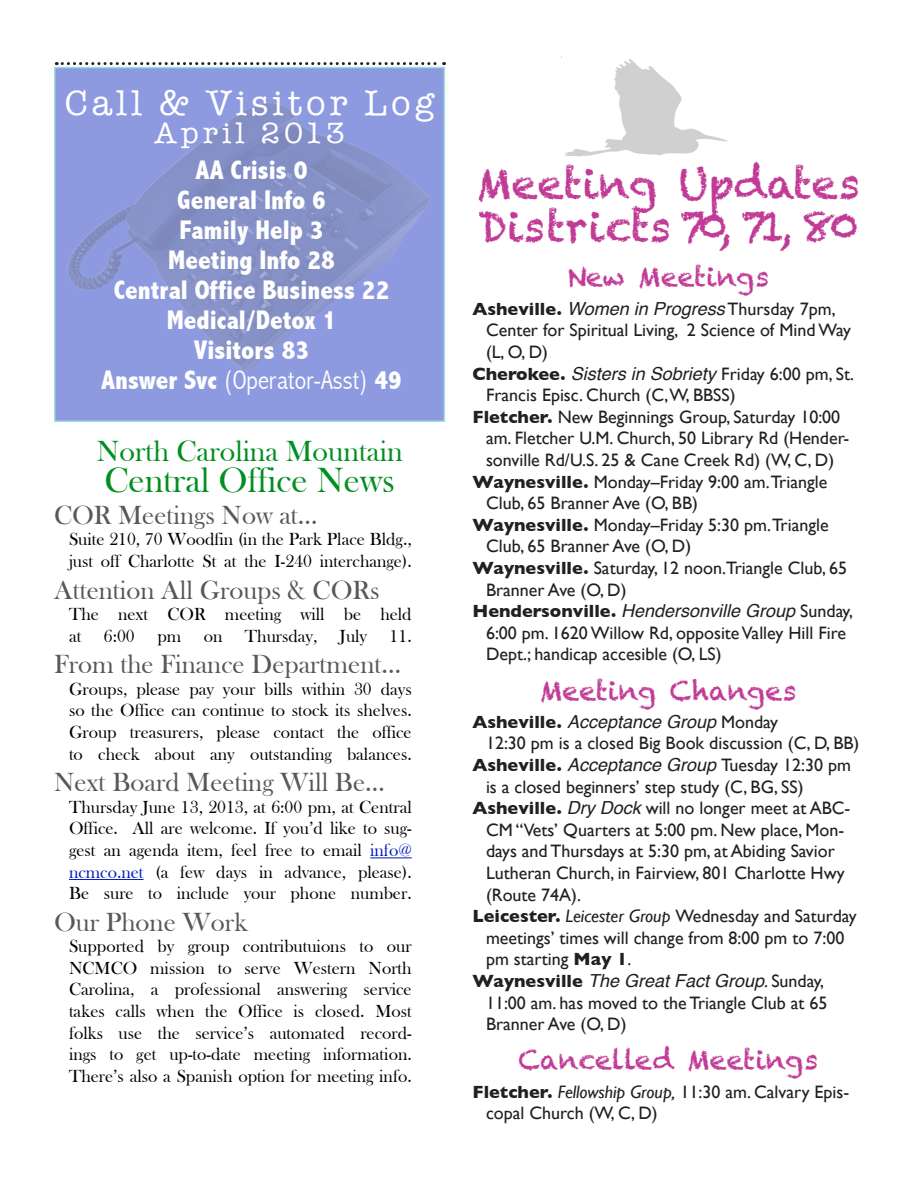
<style>
.page{position:relative;width:918px;height:1188px;background:#fff}
.page>*{position:absolute;margin:0;border:0;box-sizing:border-box;transform-origin:0 0}
.t1{font:42px/42.8px "Chalkduster";color:#c13b96}
.t2{font:36px "Bask Old Face";color:#008f20}
.t3{font:36px "American Typewriter";letter-spacing:.11em;color:#fff}
.t4{font:30px "Bask Old Face";color:#008f20}
.t5{font:30px "American Typewriter";letter-spacing:.14em;color:#fff}
.t6{font:800 condensed 27px/30px "Abadi";color:#fff;text-align:center}
.t7{font:27px "Bask Old Face";color:#57585a}
.t8{font:27px "Chalkduster";color:#c13b96}
.t9{font:18px/21.6px "Gill Sans";color:#231f20}
.t10{font:18px/21.6px "Bask Old Face";color:#000;text-align:justify}
.t11{font:italic 18px "Helvetica";color:#231f20}
.s1{font-weight:300}
.s2{color:#001ebc}
.s3{font-family:"Gill Sans";font-weight:700;font-style:normal}
.s4{font-family:"Gill Sans";font-style:normal}
.s5{font-weight:700}
.s6{font-family:"Helvetica";font-style:italic}
.s7{font-style:italic}
</style>
<div class="page">
<hr style="left:370px;top:857px;width:42px;height:1px;background:#001ebc">
<hr style="left:69px;top:879px;width:75px;height:1px;background:#001ebc">
<div style="left:55px;top:68px;width:389px;height:353px;background:#8d9ae0"></div>
<img style="left:67px;top:102px;width:363px;height:269px">
<div style="left:54px;top:67px;width:391px;height:355px;border:2px solid #67c8ca"></div>
<svg style="left:56px;top:62px;width:389px;height:3px"></svg>
<svg style="left:564px;top:58px;width:163px;height:99px"></svg>
<h2 class="t3" style="left:65px;top:83px;width:371px">Call &amp; Visitor Log</h2>
<h3 class="t5" style="left:154px;top:116px;width:192px">April 2013</h3>
<h3 class="t6" style="left:101px;top:156px;width:302px">AA Crisis 0<br>General Info 6<br>Family Help 3<br>Meeting Info 28<br>Central Office Business 22<br>Medical/Detox 1<br>Visitors 83<br>Answer Svc <span class="s1">(Operator-Asst)</span> 49</h3>
<h3 class="t4" style="left:97px;top:438px;width:307px">North Carolina Mountain</h3>
<h2 class="t2" style="left:105px;top:465px;width:292px">Central Office News</h2>
<h3 class="t7" style="left:54px;top:504px;width:265px">COR Meetings Now at…</h3>
<p class="t10" style="left:69px;top:530px;width:344px">Suite 210, 70 Woodfin (in the Park Place Bldg., just off Charlotte St at the I-240 interchange).</p>
<h3 class="t7" style="left:54px;top:578px;width:327px">Attention All Groups &amp; CORs</h3>
<p class="t10" style="left:69px;top:605px;width:344px">The next COR meeting will be held at</p>
<p class="t10" style="left:104px;top:626px;width:32px">6:00</p>
<p class="t10" style="left:157px;top:626px;width:25px">pm</p>
<p class="t10" style="left:204px;top:626px;width:20px">on</p>
<p class="t10" style="left:245px;top:626px;width:74px">Thursday,</p>
<p class="t10" style="left:340px;top:626px;width:29px">July</p>
<p class="t10" style="left:390px;top:626px;width:24px">11.</p>
<h3 class="t7" style="left:54px;top:653px;width:349px">From the Finance Department…</h3>
<p class="t10" style="left:69px;top:680px;width:344px">Groups, please pay your bills within 30 days so the Office can continue to stock its shelves.<br>Group treasurers, please contact the office to check about any outstanding balances.</p>
<h3 class="t7" style="left:54px;top:771px;width:333px">Next Board Meeting Will Be…</h3>
<p class="t10" style="left:69px;top:797px;width:344px">Thursday June 13, 2013, at 6:00 pm, at Central Office. All are welcome. If you’d like to sug&shy;gest an agenda item, feel free to email <span class="s2">info@ ncmco.net</span> (a few days in advance, please).<br>Be sure to include your phone number.</p>
<h3 class="t7" style="left:54px;top:910px;width:195px">Our Phone Work</h3>
<p class="t10" style="left:69px;top:937px;width:344px">Supported by group contributuions to our NCMCO mission to serve Western North Carolina, a professional answering service takes calls when the Office is closed. Most folks use the service’s automated record&shy;ings to get up-to-date meeting information.<br>There’s also a Spanish option for meeting info.</p>
<h1 class="t1" style="left:476px;top:162px;width:385px">Meeting Updates<br>Districts 70, 71, 80</h1>
<h3 class="t8" style="left:567px;top:260px;width:203px">New Meetings</h3>
<p class="t11" style="left:472px;top:301px;width:365px"><span class="s3">Asheville.</span> Women in Progress <span class="s4">Thursday 7pm,</span></p>
<p class="t9" style="left:486px;top:319px;width:366px">Center for Spiritual Living, 2 Science of Mind Way (L, O, D)</p>
<p class="t11" style="left:472px;top:366px;width:383px"><span class="s3">Cherokee.</span> Sisters in Sobriety <span class="s4">Friday 6:00 pm, St.</span></p>
<p class="t9" style="left:486px;top:384px;width:251px">Francis Episc. Church (C,W, BBSS)</p>
<p class="t9" style="left:472px;top:406px;width:369px"><span class="s5">Fletcher.</span> New Beginnings Group, Saturday 10:00</p>
<p class="t9" style="left:486px;top:427px;width:365px">am. Fletcher U.M. Church, 50 Library Rd (Hender-</p>
<p class="t9" style="left:486px;top:449px;width:350px">sonville Rd/U.S. 25 &amp; Cane Creek Rd) (W, C, D)</p>
<p class="t9" style="left:472px;top:471px;width:356px"><span class="s5">Waynesville.</span> Monday–Friday 9:00 am.Triangle</p>
<p class="t9" style="left:486px;top:492px;width:214px">Club, 65 Branner Ave (O, BB)</p>
<p class="t9" style="left:472px;top:514px;width:358px"><span class="s5">Waynesville.</span> Monday–Friday 5:30 pm.Triangle</p>
<p class="t9" style="left:486px;top:535px;width:207px">Club, 65 Branner Ave (O, D)</p>
<p class="t9" style="left:472px;top:557px;width:376px"><span class="s5">Waynesville.</span> Saturday, 12 noon.Triangle Club, 65</p>
<p class="t9" style="left:486px;top:579px;width:142px">Branner Ave (O, D)</p>
<p class="t11" style="left:472px;top:603px;width:382px"><span class="s3">Hendersonville.</span> Hendersonville Group <span class="s4">Sunday,</span></p>
<p class="t9" style="left:486px;top:622px;width:362px">6:00 pm. 1620 Willow Rd, opposite Valley Hill Fire<br>Dept.; handicap accesible (O, LS)</p>
<h3 class="t8" style="left:540px;top:673px;width:258px">Meeting Changes</h3>
<p class="t11" style="left:472px;top:714px;width:307px"><span class="s3">Asheville.</span> Acceptance Group <span class="s4">Monday</span></p>
<p class="t9" style="left:486px;top:732px;width:375px">12:30 pm is a closed Big Book discussion (C, D, BB)</p>
<p class="t11" style="left:472px;top:757px;width:380px"><span class="s3">Asheville.</span> Acceptance Group <span class="s4">Tuesday 12:30 pm</span></p>
<p class="t9" style="left:486px;top:776px;width:319px">is a closed beginners’ step study (C, BG, SS)</p>
<p class="t9" style="left:472px;top:797px;width:379px"><span class="s5">Asheville.</span> <span class="s6">Dry Dock</span> will no longer meet at ABC-</p>
<p class="t9" style="left:486px;top:819px;width:360px">CM “Vets’ Quarters at 5:00 pm. New place, Mon-</p>
<p class="t9" style="left:486px;top:840px;width:350px">days and Thursdays at 5:30 pm, at Abiding Savior</p>
<p class="t9" style="left:486px;top:862px;width:360px">Lutheran Church, in Fairview, 801 Charlotte Hwy</p>
<p class="t9" style="left:486px;top:884px;width:97px">(Route 74A).</p>
<p class="t9" style="left:472px;top:905px;width:386px"><span class="s5">Leicester.</span> <span class="s7">Leicester Group</span> Wednesday and Saturday</p>
<p class="t9" style="left:486px;top:927px;width:360px">meetings’ times will change from 8:00 pm to 7:00</p>
<p class="t9" style="left:486px;top:948px;width:147px">pm starting <span class="s5">May 1</span>.</p>
<p class="t11" style="left:472px;top:973px;width:353px"><span class="s3">Waynesville</span> The Great Fact Group<span class="s4">. Sunday,</span></p>
<p class="t9" style="left:486px;top:992px;width:343px">11:00 am. has moved to the Triangle Club at 65<br>Branner Ave (O, D)</p>
<h3 class="t8" style="left:518px;top:1043px;width:301px">Cancelled Meetings</h3>
<p class="t9" style="left:486px;top:1081px;width:365px;text-indent:-14px"><span class="s5">Fletcher.</span> <span class="s7">Fellowship Group,</span> 11:30 am. Calvary Epis&shy;copal Church (W, C, D)</p>
</div>
